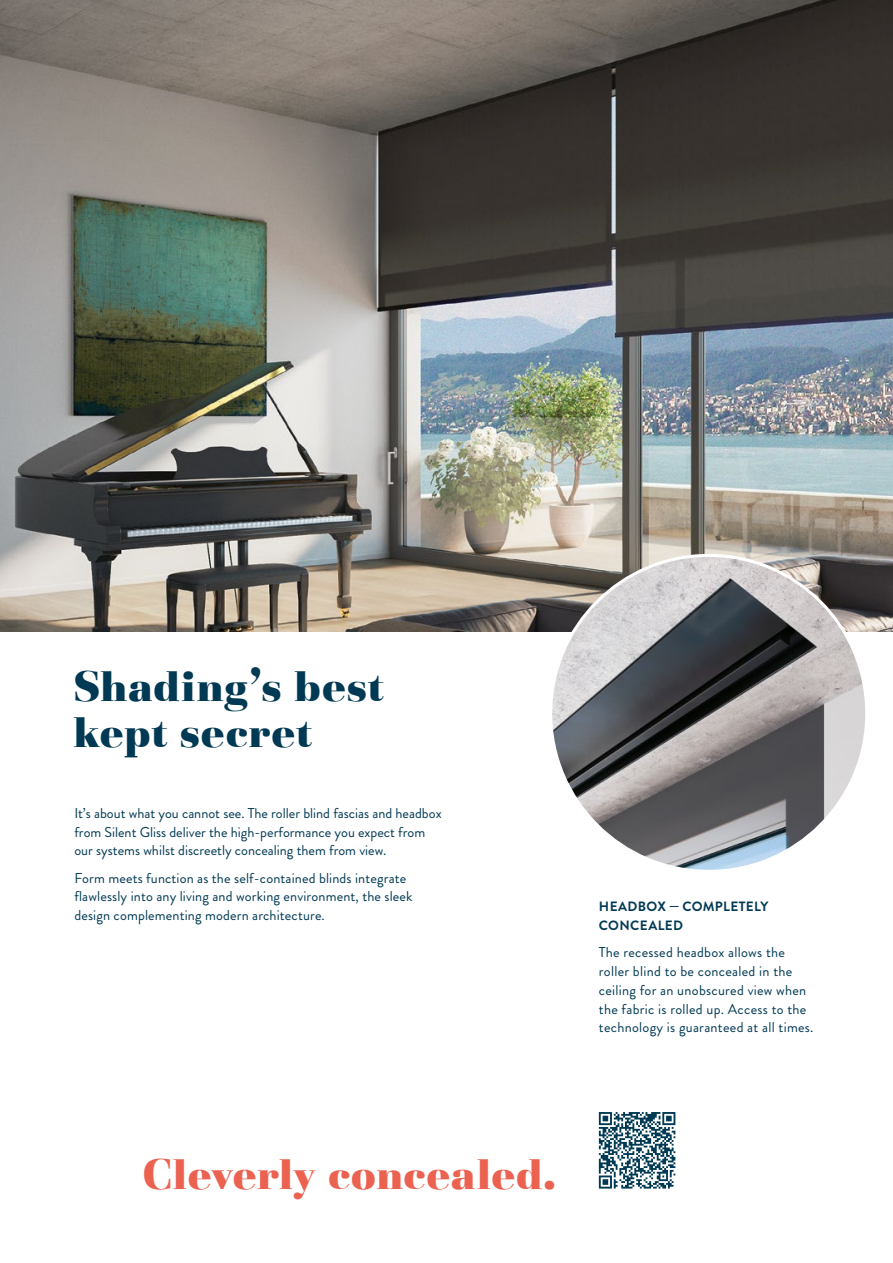
<style>
.page{position:relative;width:893px;height:1263px;background:#fff}
.page>*{position:absolute;margin:0;border:0;box-sizing:border-box;transform-origin:0 0}
.t1{font:900 44.25px/46.5px "Basilia";letter-spacing:.025em;color:#003953}
.t2{font:900 44.25px "Basilia";letter-spacing:.01em;color:#eb6250}
.t3{font:14.25px/18.8px "Brandon Grotesque";letter-spacing:.01em;color:#003953}
.t4{font:700 13.5px/18.8px "Brandon Grotesque";letter-spacing:.025em;color:#003953}
</style>
<div class="page">
<img style="left:0;top:0;width:893px;height:631px">
<img style="left:551px;top:555px;width:316px;height:316px;border-radius:158px">
<svg style="left:599px;top:1112px;width:76px;height:76px"></svg>
<h1 class="t1" style="left:74px;top:667px;width:311px">Shading’s best kept secret</h1>
<p class="t3" style="left:74px;top:804px;width:369px">It’s about what you cannot see. The roller blind fascias and headbox from Silent Gliss deliver the high-performance you expect from our systems whilst discreetly concealing them from view.</p>
<p class="t3" style="left:74px;top:869px;width:340px">Form meets function as the self-contained blinds integrate flawlessly into any living and working environment, the sleek design complementing modern architecture.</p>
<p class="t4" style="left:599px;top:897px;width:171px">HEADBOX — COMPLETELY<br>CONCEALED</p>
<p class="t3" style="left:599px;top:943px;width:216px">The recessed headbox allows the roller blind to be concealed in the ceiling for an unobscured view when the fabric is rolled up. Access to the technology is guaranteed at all times.</p>
<h1 class="t2" style="left:142px;top:1147px;width:415px">Cleverly concealed.</h1>
</div>
